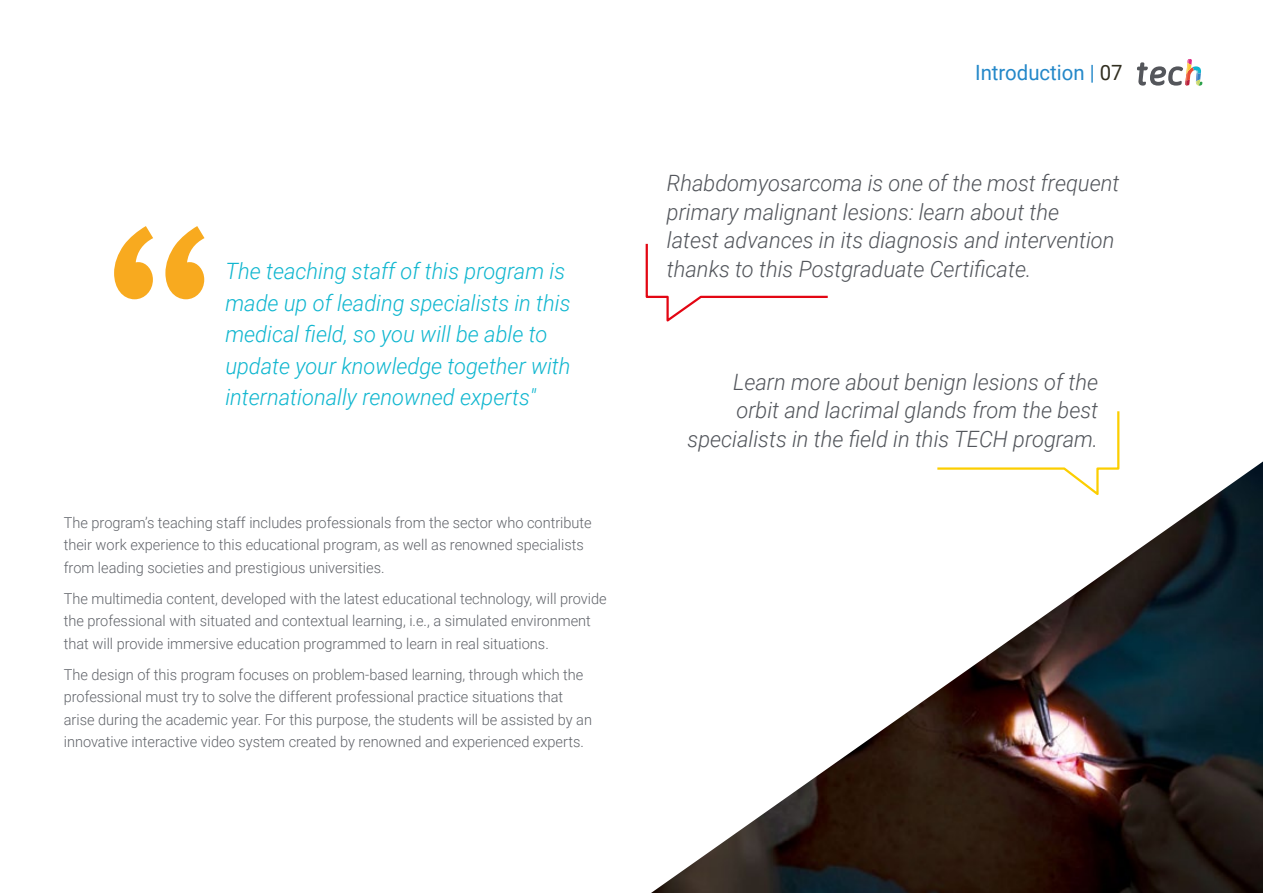
<style>
.page{position:relative;width:1263px;height:893px;background:#fff}
.page>*{position:absolute;margin:0;border:0;box-sizing:border-box;transform-origin:0 0}
.t1{font:italic 300 22.5px/28.5px "Roboto";color:#52555b;text-align:right}
.t2{font:italic 300 22.5px/31.5px "Roboto";color:#0fb6cf}
.t3{font:21px "Roboto";color:#2488c9}
.t4{font:300 15px/22.5px "Roboto";color:#61646a}
.s1{color:#312e20}
</style>
<div class="page">
<svg style="left:114px;top:226px;width:90px;height:73px"></svg>
<img style="left:651px;top:461px;width:612px;height:432px">
<svg style="left:1137px;top:59px;width:65px;height:27px"></svg>
<svg style="left:935px;top:411px;width:185px;height:88px"></svg>
<svg style="left:645px;top:243px;width:183px;height:79px"></svg>
<h1 class="t2" style="left:225px;top:255px;width:347px">The teaching staff of this program is made up of leading specialists in this medical field, so you will be able to update your knowledge together with internationally renowned experts"</h1>
<p class="t4" style="left:64px;top:510px;width:529px">The program’s teaching staff includes professionals from the sector who contribute their work experience to this educational program, as well as renowned specialists from leading societies and prestigious universities.</p>
<p class="t4" style="left:64px;top:586px;width:544px">The multimedia content, developed with the latest educational technology, will provide the professional with situated and contextual learning, i.e., a simulated environment that will provide immersive education programmed to learn in real situations.</p>
<p class="t4" style="left:64px;top:662px;width:530px">The design of this program focuses on problem-based learning, through which the professional must try to solve the different professional practice situations that arise during the academic year. For this purpose, the students will be assisted by an innovative interactive video system created by renowned and experienced experts.</p>
<h2 class="t3" style="left:975px;top:57px;width:149px">Introduction | <span class="s1">07</span></h2>
<h1 class="t1" style="left:667px;top:168px;width:454px;text-align:left">Rhabdomyosarcoma is one of the most frequent primary malignant lesions: learn about the<br>latest advances in its diagnosis and intervention thanks to this Postgraduate Certificate.</h1>
<h1 class="t1" style="left:688px;top:367px;width:412px">Learn more about benign lesions of the orbit and lacrimal glands from the best specialists in the field in this TECH program.</h1>
</div>
